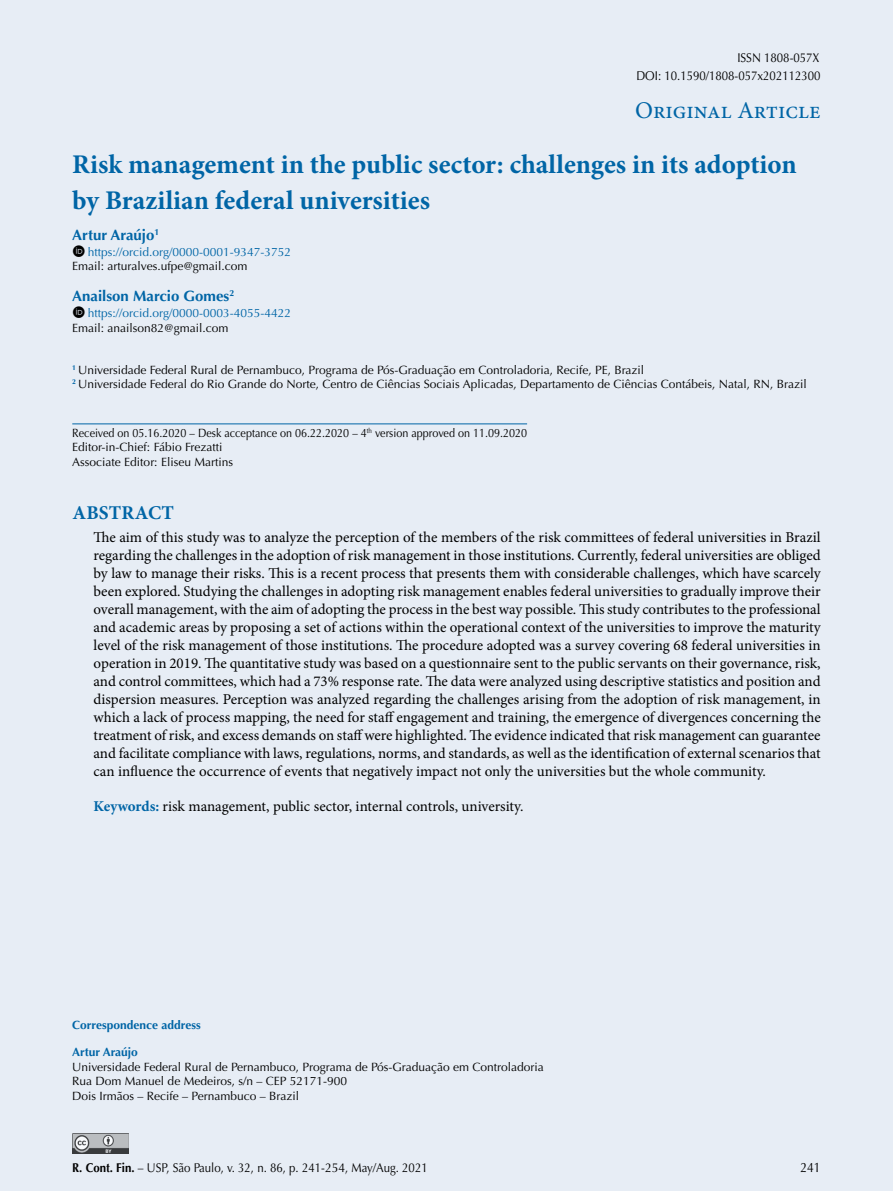
<style>
.page{position:relative;width:893px;height:1191px;background:#e7edf5}
.page>*{position:absolute;margin:0;border:0;box-sizing:border-box;transform-origin:0 0}
.t1{font:700 27px/36px "Minion Pro";color:#0065a6}
.t2{font:24px "Minion Pro";color:#0065a6}
.t3{font:700 19.5px "Minion Pro";letter-spacing:.01em;color:#0065a6}
.t4{font:15px/18px "Minion Pro";letter-spacing:-.005em;color:#000;text-align:justify}
.t5{font:700 15px "Optima LT Std";color:#0065a6}
.t6{font:13.5px "Optima LT Std";color:#000;scale:.9 1}
.t7{font:12.75px/18px "Optima LT Std";color:#000;text-align:right;scale:.9 1}
.t8{font:12px/14.4px "Optima LT Std";color:#000}
.t9{font:12px/14.4px "Optima LT Std";color:#000;scale:.9 1}
.t10{font:12px "Optima LT Std";color:#0065a6}
.t11{font:700 12px "Optima LT Std";color:#0065a6}
.s1{font-weight:700;color:#0065a6}
.s2{font-weight:700}
.s3{font-style:inherit}
</style>
<div class="page">
<img style="left:72px;top:1133px;width:56px;height:20px">
<hr style="left:72px;top:423px;width:455px;height:1px;background:#0065a6">
<p class="t7" style="left:636px;top:49px;width:206px">ISSN 1808-057X<br>DOI: 10.1590/1808-057x202112300</p>
<h2 class="t2" style="left:635px;top:94px;width:187px">Original Article</h2>
<h1 class="t1" style="left:72px;top:146px;width:726px">Risk management in the public sector: challenges in its adoption by Brazilian federal universities</h1>
<p class="t5" style="left:72px;top:226px;width:88px">Artur Araújo<sup>1</sup></p>
<p class="t10" style="left:88px;top:245px;width:205px">https://orcid.org/0000-0001-9347-3752</p>
<p class="t8" style="left:72px;top:259px;width:177px">Email: arturalves.ufpe@gmail.com</p>
<p class="t5" style="left:72px;top:287px;width:163px">Anailson Marcio Gomes<sup>2</sup></p>
<p class="t10" style="left:88px;top:306px;width:205px">https://orcid.org/0000-0003-4055-4422</p>
<p class="t8" style="left:72px;top:320px;width:158px">Email: anailson82@gmail.com</p>
<p class="t8" style="left:72px;top:362px;width:736px"><sup>1</sup> Universidade Federal Rural de Pernambuco, Programa de Pós-Graduação em Controladoria, Recife, PE, Brazil<br><sup>2</sup> Universidade Federal do Rio Grande do Norte, Centro de Ciências Sociais Aplicadas, Departamento de Ciências Contábeis, Natal, RN, Brazil</p>
<p class="t9" style="left:72px;top:426px;width:507px">Received on 05.16.2020 – Desk acceptance on 06.22.2020 – 4<sup>th</sup> version approved on 11.09.2020<br>Editor-in-Chief: Fábio Frezatti<br>Associate Editor: Eliseu Martins</p>
<h3 class="t3" style="left:72px;top:499px;width:103px">ABSTRACT</h3>
<p class="t4" style="left:94px;top:528px;width:729px">The aim of this study was to analyze the perception of the members of the risk committees of federal universities in Brazil regarding the challenges in the adoption of risk management in those institutions. Currently, federal universities are obliged by law to manage their risks. This is a recent process that presents them with considerable challenges, which have scarcely been explored. Studying the challenges in adopting risk management enables federal universities to gradually improve their overall management, with the aim of adopting the process in the best way possible. This study contributes to the professional and academic areas by proposing a set of actions within the operational context of the universities to improve the maturity level of the risk management of those institutions. The procedure adopted was a survey covering 68 federal universities in operation in 2019. The quantitative study was based on a questionnaire sent to the public servants on their governance, risk, and control committees, which had a 73% response rate. The data were analyzed using descriptive statistics and position and dispersion measures. Perception was analyzed regarding the challenges arising from the adoption of risk management, in which a lack of process mapping, the need for staff engagement and training, the emergence of divergences concerning the treatment of risk, and excess demands on staff were highlighted. The evidence indicated that risk management can guarantee and facilitate compliance with laws, regulations, norms, and standards, as well as the identification of external scenarios that can influence the occurrence of events that negatively impact not only the universities but the whole community.</p>
<p class="t4" style="left:94px;top:797px;width:431px"><span class="s1">Keywords:</span> risk management, public sector, internal controls, university.</p>
<p class="t11" style="left:72px;top:1018px;width:130px">Correspondence address</p>
<p class="t11" style="left:72px;top:1045px;width:67px">Artur Araújo</p>
<p class="t8" style="left:72px;top:1059px;width:473px">Universidade Federal Rural de Pernambuco, Programa de Pós-Graduação em Controladoria<br>Rua Dom Manuel de Medeiros, s/n – CEP 52171-900<br>Dois Irmãos – Recife – Pernambuco – Brazil</p>
<p class="t7" style="left:72px;top:1158px;width:396px"><span class="s2">R. Cont. Fin.</span> – USP, São Paulo, v. 32, n. 86, p. 241-<span class="s3">254</span>, May<span class="s3">/</span>Aug. 2021</p>
<p class="t6" style="left:800px;top:1160px;width:24px">241</p>
</div>
